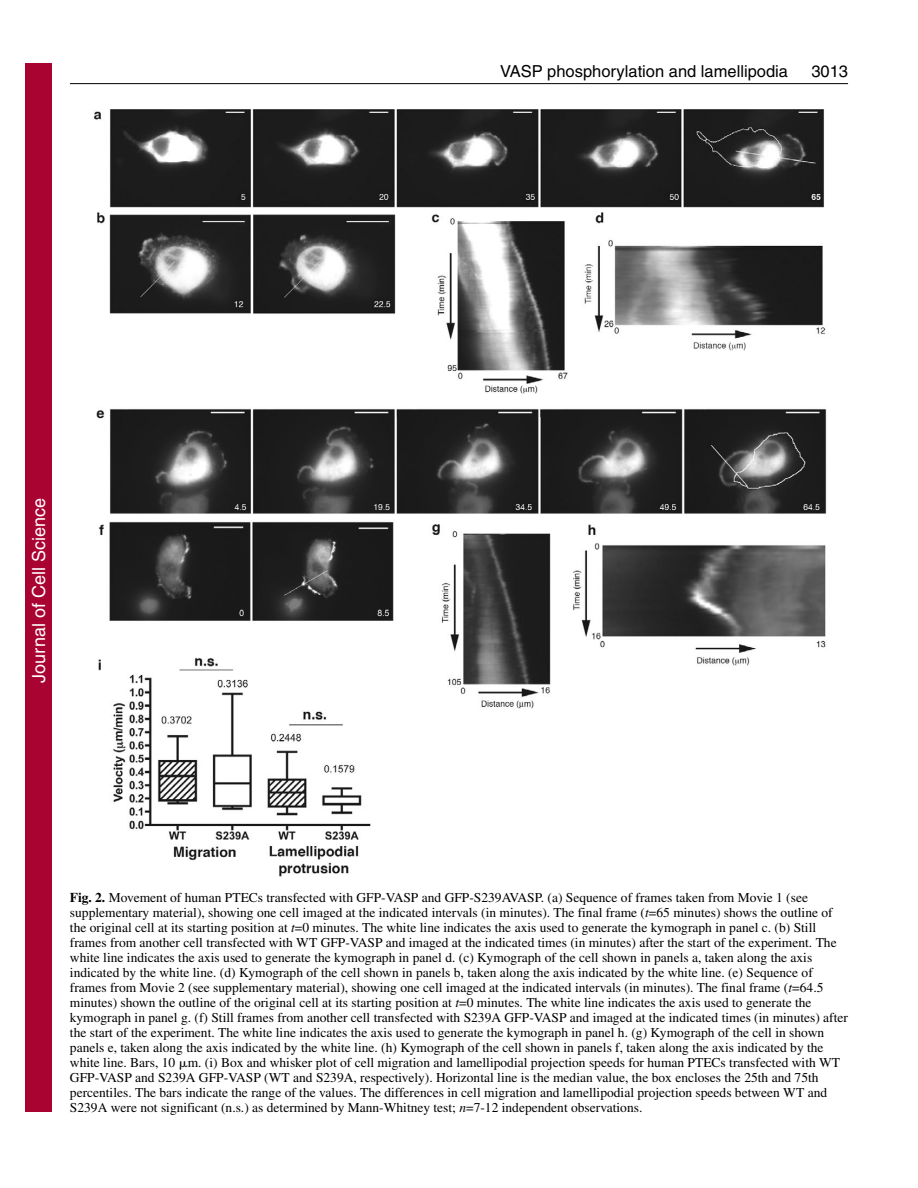
<style>
.page{position:relative;width:918px;height:1188px;background:#fff}
.page>*{position:absolute;margin:0;border:0;box-sizing:border-box;transform-origin:0 0}
.t1{font:18px "Helvetica";color:#fff}
.t2{font:16.5px "Helvetica";color:#000}
.t3{font:13.5px/15px "Times";color:#000}
.s1{font-weight:700}
.s2{font-style:italic}
.s3{font-family:"Mathematical Pi One"}
</style>
<div class="page">
<hr style="left:70px;top:83px;width:778px;height:1px;background:#000">
<img style="left:94px;top:110px;width:733px;height:767px">
<div style="left:26px;top:64px;width:26px;height:1048px;background:#a90332"></div>
<p class="t2" style="left:500px;top:65px;width:289px">VASP phosphorylation and lamellipodia</p>
<p class="t2" style="left:811px;top:65px;width:38px">3013</p>
<h1 class="t1" style="left:28px;top:683px;width:186px;rotate:-90deg">Journal of Cell Science</h1>
<p class="t3" style="left:70px;top:891px;width:780px"><span class="s1">Fig. 2.</span> Movement of human PTECs transfected with GFP-VASP and GFP-S239AVASP. (a) Sequence of frames taken from Movie 1 (see supplementary material), showing one cell imaged at the indicated intervals (in minutes). The final frame (<span class="s2">t</span>=65 minutes) shows the outline of the original cell at its starting position at <span class="s2">t</span>=0 minutes. The white line indicates the axis used to generate the kymograph in panel c. (b) Still frames from another cell transfected with WT GFP-VASP and imaged at the indicated times (in minutes) after the start of the experiment. The white line indicates the axis used to generate the kymograph in panel d. (c) Kymograph of the cell shown in panels a, taken along the axis indicated by the white line. (d) Kymograph of the cell shown in panels b, taken along the axis indicated by the white line. (e) Sequence of frames from Movie 2 (see supplementary material), showing one cell imaged at the indicated intervals (in minutes). The final frame (<span class="s2">t</span>=64.5 minutes) shown the outline of the original cell at its starting position at <span class="s2">t</span>=0 minutes. The white line indicates the axis used to generate the kymograph in panel g. (f) Still frames from another cell transfected with S239A GFP-VASP and imaged at the indicated times (in minutes) after the start of the experiment. The white line indicates the axis used to generate the kymograph in panel h. (g) Kymograph of the cell in shown panels e, taken along the axis indicated by the white line. (h) Kymograph of the cell shown in panels f, taken along the axis indicated by the white line. Bars, 10 <span class="s3">-</span>m. (i) Box and whisker plot of cell migration and lamellipodial projection speeds for human PTECs transfected with WT GFP-VASP and S239A GFP-VASP (WT and S239A, respectively). Horizontal line is the median value, the box encloses the 25th and 75th percentiles. The bars indicate the range of the values. The differences in cell migration and lamellipodial projection speeds between WT and S239A were not significant (n.s.) as determined by Mann-Whitney test; <span class="s2">n</span>=7-12 independent observations.</p>
</div>
